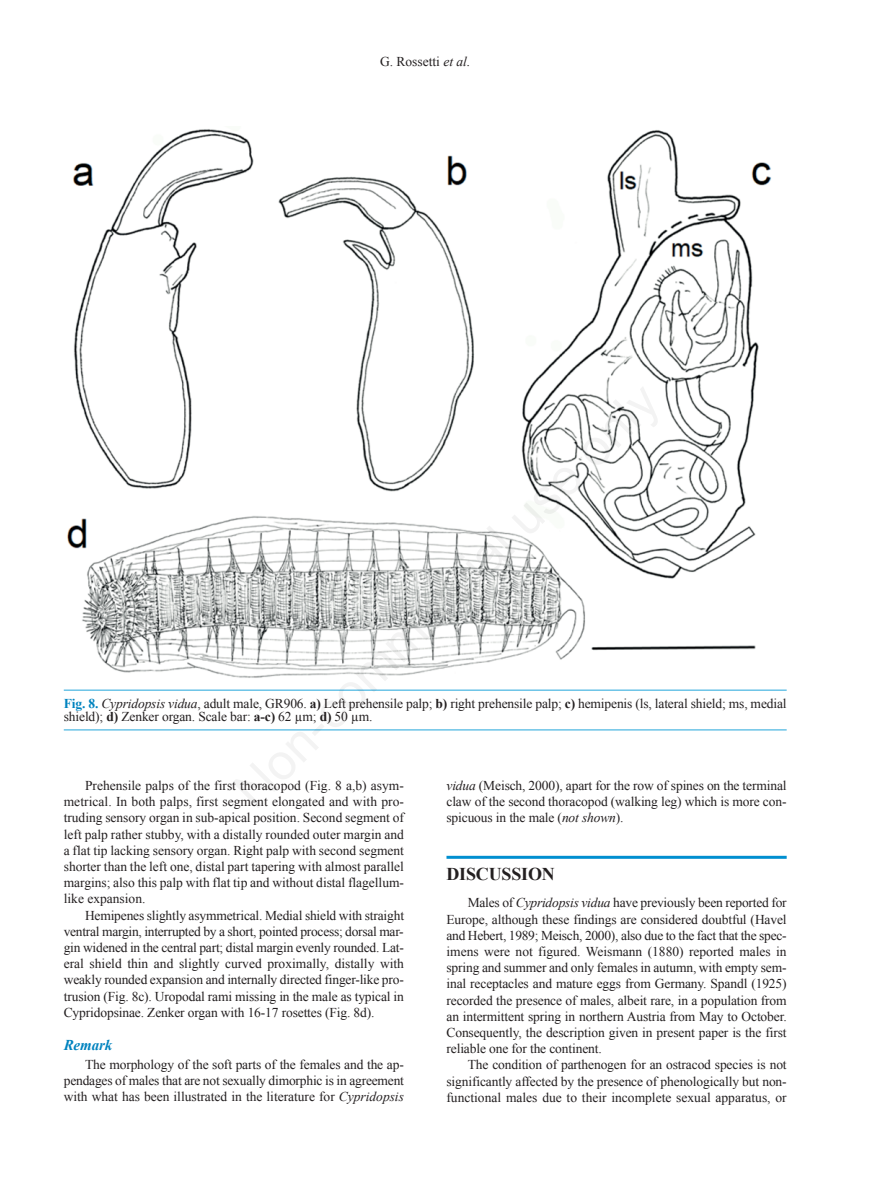
<style>
.page{position:relative;width:893px;height:1191px;background:#fff}
.page>*{position:absolute;margin:0;border:0;box-sizing:border-box;transform-origin:0 0}
.t1{font:700 18px "Times New Roman";letter-spacing:-.01em;color:#231f20}
.t2{font:italic 700 15px "Times New Roman";letter-spacing:-.01em;color:#0083bf}
.t3{font:13.5px/16.2px "Times New Roman";letter-spacing:-.01em;color:#231f20;text-align:justify}
.s1{font-style:italic}
.s2{font-weight:700;color:#0083bf}
.s3{font-weight:700}
</style>
<div class="page">
<hr style="left:446px;top:855px;width:341px;height:3px;background:#008fd0">
<img style="left:67px;top:129px;width:705px;height:549px">
<hr style="left:64px;top:690px;width:723px;height:1px;background:#22a6db">
<hr style="left:64px;top:729px;width:723px;height:1px;background:#22a6db">
<p class="t3" style="left:380px;top:54px;width:92px">G. Rossetti <span class="s1">et al.</span></p>
<p class="t3" style="left:64px;top:696px;width:724px;line-height:13.5px"><span class="s2">Fig. 8.</span> <span class="s1">Cypridopsis vidua</span>, adult male, GR906. <span class="s3">a)</span> Left prehensile palp; <span class="s3">b)</span> right prehensile palp; <span class="s3">c)</span> hemipenis (ls, lateral shield; ms, medial shield); <span class="s3">d)</span> Zenker organ. Scale bar: <span class="s3">a-c)</span> 62 µm; <span class="s3">d)</span> 50 µm.</p>
<p class="t3" style="left:64px;top:777px;width:342px;text-indent:21px">Prehensile palps of the first thoracopod (Fig. 8 a,b) asym&shy;metrical. In both palps, first segment elongated and with pro&shy;truding sensory organ in sub-apical position. Second segment of left palp rather stubby, with a distally rounded outer margin and a flat tip lacking sensory organ. Right palp with second segment shorter than the left one, distal part tapering with almost parallel margins; also this palp with flat tip and without distal flagellum&shy;like expansion.</p>
<p class="t3" style="left:64px;top:907px;width:342px;text-indent:21px">Hemipenes slightly asymmetrical. Medial shield with straight ventral margin, interrupted by a short, pointed process; dorsal mar&shy;gin widened in the central part; distal margin evenly rounded. Lat&shy;eral shield thin and slightly curved proximally, distally with weakly rounded expansion and internally directed finger-like pro&shy;trusion (Fig. 8c). Uropodal rami missing in the male as typical in Cypridopsinae. Zenker organ with 16-17 rosettes (Fig. 8d).</p>
<p class="t2" style="left:64px;top:1036px;width:50px">Remark</p>
<p class="t3" style="left:64px;top:1056px;width:342px;text-indent:21px">The morphology of the soft parts of the females and the ap&shy;pendages of males that are not sexually dimorphic is in agreement with what has been illustrated in the literature for <span class="s1">Cypridopsis</span></p>
<p class="t3" style="left:446px;top:777px;width:342px"><span class="s1">vidua</span> (Meisch, 2000), apart for the row of spines on the terminal claw of the second thoracopod (walking leg) which is more con&shy;spicuous in the male (<span class="s1">not shown</span>).</p>
<h1 class="t1" style="left:446px;top:864px;width:110px">DISCUSSION</h1>
<p class="t3" style="left:446px;top:894px;width:342px;text-indent:21px">Males of <span class="s1">Cypridopsis vidua</span> have previously been reported for Europe, although these findings are considered doubtful (Havel and Hebert, 1989; Meisch, 2000), also due to the fact that the spec&shy;imens were not figured. Weismann (1880) reported males in spring and summer and only females in autumn, with empty sem&shy;inal receptacles and mature eggs from Germany. Spandl (1925) recorded the presence of males, albeit rare, in a population from an intermittent spring in northern Austria from May to October.<br>Consequently, the description given in present paper is the first reliable one for the continent.</p>
<p class="t3" style="left:446px;top:1056px;width:342px;text-indent:21px">The condition of parthenogen for an ostracod species is not significantly affected by the presence of phenologically but non&shy;functional males due to their incomplete sexual apparatus, or</p>
</div>
